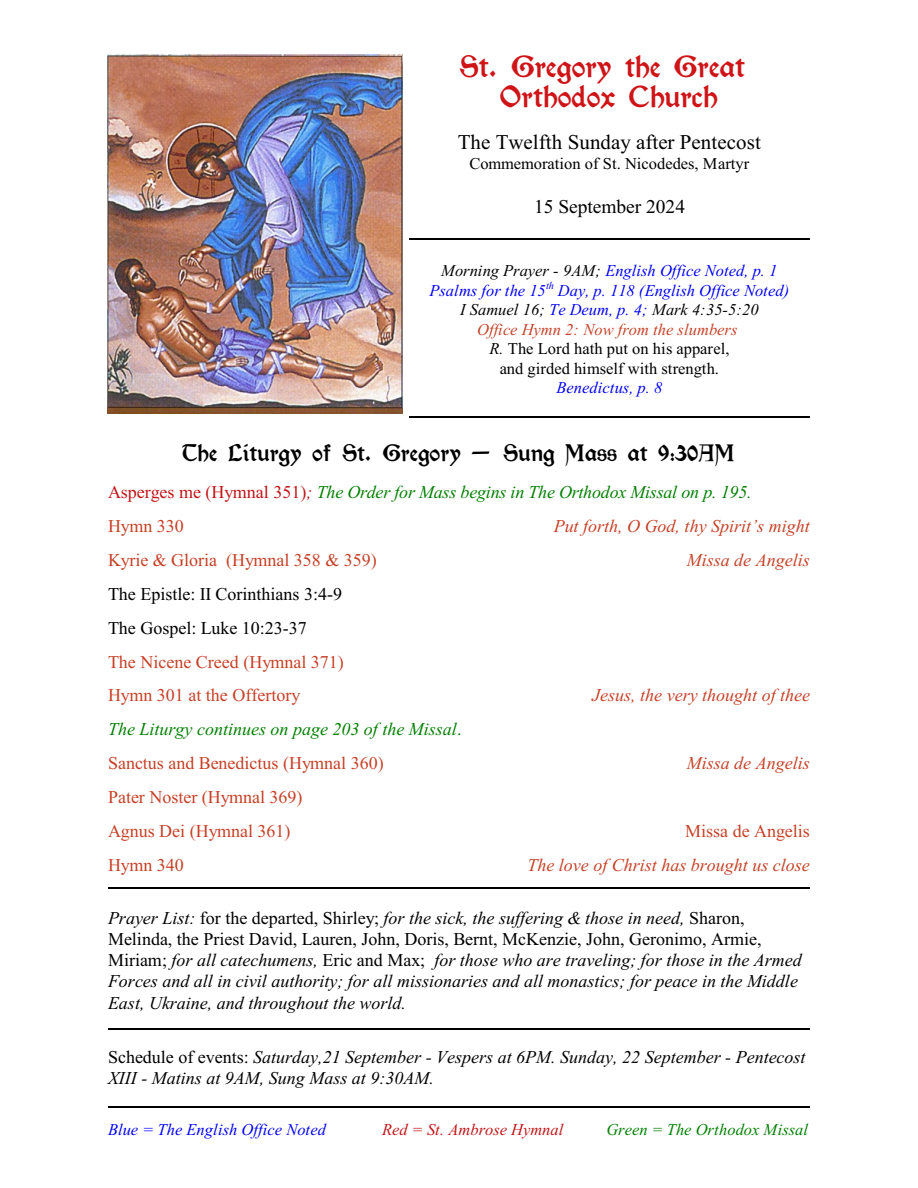
<style>
.page{position:relative;width:918px;height:1188px;background:#fff}
.page>*{position:absolute;margin:0;border:0;box-sizing:border-box;transform-origin:0 0}
.t1{font:27px/29.8px "Kelmscott";color:#cf1417;text-align:center}
.t2{font:21px "Kelmscott";color:#000}
.t3{font:21px "Times New Roman";color:#000}
.t4{font:19.5px "Times New Roman";color:#000}
.t5{font:italic 18px/21.3px "Times New Roman";color:#000}
.t6{font:italic 18px/33.9px "Times New Roman";letter-spacing:-.01em;color:#008000}
.t7{font:18px/33.9px "Times New Roman";color:#c74026}
.t8{font:italic 18px "Times New Roman";color:#c74026}
.t9{font:18px/33.9px "Times New Roman";color:#000}
.t10{font:italic 16.5px/19.5px "Times New Roman";color:#00f;text-align:center}
.t11{font:16.5px "Times New Roman";color:#000}
.t12{font:italic 16.5px "Times New Roman";color:#008000}
.t13{font:italic 16.5px "Times New Roman";color:#c21417}
.s1{color:#000}
.s2{color:#c74026}
.s3{font-style:normal;color:#000}
.s4{font-style:normal;color:#c21417}
.s5{color:#c21417}
.s6{font-style:normal;color:#c74026}
.s7{font-style:normal}
</style>
<div class="page">
<img style="left:107px;top:54px;width:295px;height:359px">
<hr style="left:409px;top:238px;width:401px;height:2px;background:#000">
<hr style="left:409px;top:417px;width:401px;height:1px;background:#000">
<hr style="left:108px;top:887px;width:702px;height:2px;background:#000">
<hr style="left:108px;top:1029px;width:702px;height:1px;background:#000">
<hr style="left:108px;top:1106px;width:702px;height:1px;background:#000">
<h1 class="t1" style="left:460px;top:54px;width:287px">St. Gregory the Great<br>Orthodox Church</h1>
<p class="t3" style="left:458px;top:134px;width:305px">The Twelfth Sunday after Pentecost</p>
<p class="t11" style="left:469px;top:158px;width:281px">Commemoration of St. Nicodedes, Martyr</p>
<p class="t4" style="left:534px;top:199px;width:153px">15 September 2024</p>
<p class="t10" style="left:429px;top:263px;width:361px"><span class="s1">Morning Prayer - 9AM;</span> English Office Noted, p. 1<br>Psalms for the 15<sup>th</sup> Day, p. 118 (English Office Noted)<br><span class="s1">I Samuel 16;</span> Te Deum, p. 4; <span class="s1">Mark 4:35-5:20<br></span><span class="s2">Office Hymn 2: Now from the slumbers<br></span><span class="s1">R.</span> <span class="s3">The Lord hath put on his apparel,<br>and girded himself with strength.</span></p>
<p class="t10" style="left:557px;top:379px;width:107px">Benedictus, p. 8</p>
<p class="t2" style="left:183px;top:443px;width:554px">The Liturgy of St. Gregory - Sung Mass at 9:30AM</p>
<p class="t6" style="left:108px;top:477px;width:645px"><span class="s4">Asperges me (Hymnal 351)</span><span class="s5">;</span> The Order for Mass begins in The Orthodox Missal on p. 195.<br><span class="s6">Hymn 330</span></p>
<p class="t8" style="left:554px;top:520px;width:257px">Put forth, O God, thy Spirit’s might</p>
<p class="t7" style="left:108px;top:545px;width:270px">Kyrie &amp; Gloria (Hymnal 358 &amp; 359)</p>
<p class="t8" style="left:687px;top:554px;width:124px">Missa de Angelis</p>
<p class="t9" style="left:108px;top:579px;width:236px">The Epistle: II Corinthians 3:4-9<br>The Gospel: Luke 10:23-37</p>
<p class="t7" style="left:108px;top:646px;width:237px">The Nicene Creed (Hymnal 371)<br>Hymn 301 at the Offertory</p>
<p class="t8" style="left:592px;top:689px;width:219px">Jesus, the very thought of thee</p>
<p class="t6" style="left:108px;top:714px;width:355px">The Liturgy continues on page 203 of the Missal<span class="s7">.<br></span><span class="s6">Sanctus and Benedictus (Hymnal 360)</span></p>
<p class="t7" style="left:108px;top:782px;width:196px">Pater Noster (Hymnal 369)<br>Agnus Dei (Hymnal 361)</p>
<p class="t8" style="left:687px;top:757px;width:124px">Missa de Angelis</p>
<p class="t7" style="left:685px;top:816px;width:126px">Missa de Angelis</p>
<p class="t7" style="left:108px;top:849px;width:77px">Hymn 340</p>
<p class="t8" style="left:527px;top:858px;width:284px">The love of Christ has brought us close</p>
<p class="t5" style="left:108px;top:909px;width:695px">Prayer List: <span class="s7">for the departed, Shirley;</span> for the sick, the suffering &amp; those in need, <span class="s7">Sharon, Melinda, the Priest David, Lauren, John, Doris, Bernt, McKenzie, John, Geronimo, Armie, Miriam;</span> for all catechumens, <span class="s7">Eric and Max;</span> for those who are traveling; for those in the Armed Forces and all in civil authority; for all missionaries and all monastics; for peace in the Middle East, Ukraine, and throughout the world.</p>
<p class="t5" style="left:108px;top:1048px;width:699px"><span class="s7">Schedule of events:</span> Saturday,21 September - Vespers at 6PM. Sunday, 22 September - Pentecost<br>XIII - Matins at 9AM, Sung Mass at 9:30AM.</p>
<p class="t10" style="left:108px;top:1122px;width:220px">Blue = The English Office Noted</p>
<p class="t13" style="left:382px;top:1124px;width:183px">Red = St. Ambrose Hymnal</p>
<p class="t12" style="left:606px;top:1124px;width:203px">Green = The Orthodox Missal</p>
</div>
